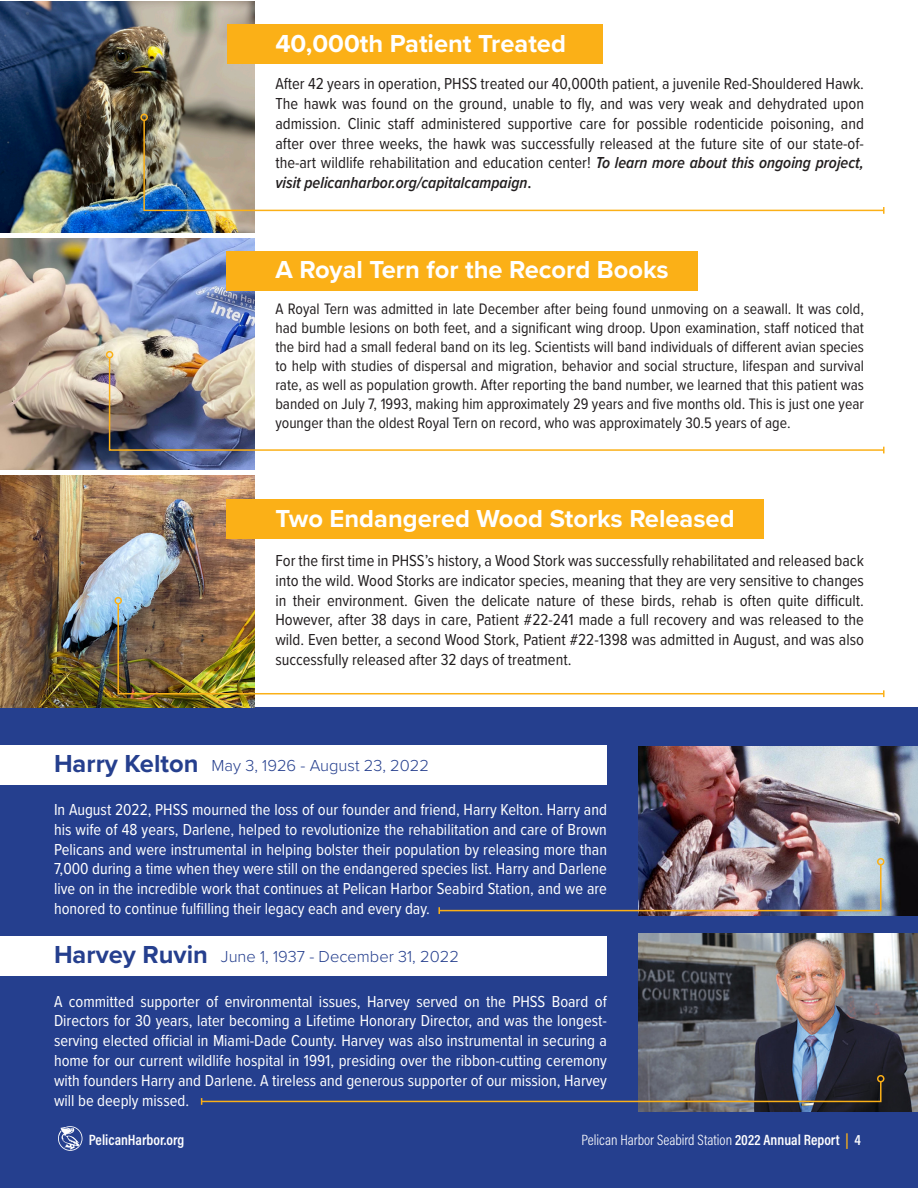
<style>
.page{position:relative;width:918px;height:1188px;background:#fff}
.page>*{position:absolute;margin:0;border:0;box-sizing:border-box;transform-origin:0 0}
.t1{font:700 25.5px "Proxima Nova";color:#fff}
.t2{font:16.5px/19.8px "Proxima Nova Cond";color:#231f20;text-align:justify}
.t3{font:16.5px/19.8px "Proxima Nova Cond";color:#fff;text-align:justify}
.t4{font:300 16.5px "Proxima Nova";color:#253f8e}
.t5{font:15.75px/18.9px "Proxima Nova Cond";color:#231f20;text-align:justify}
.t6{font:300 15px "Acumin Pro Cond";color:#fff}
.t7{font:600 15px "Acumin Pro Cond";color:#fff}
.s1{font-weight:600;font-style:italic}
.s2{font-weight:600}
.s3{font-weight:700;font-size:25.5px}
.s4{font-weight:600;color:#fbb017}
</style>
<div class="page">
<div style="left:0;top:707px;width:918px;height:481px;background:#253f8e"></div>
<img style="left:638px;top:746px;width:280px;height:169px">
<div style="left:0;top:746px;width:607px;height:39px;background:#fff"></div>
<img style="left:0;top:239px;width:255px;height:231px">
<div style="left:226px;top:252px;width:472px;height:39px;background:#fbb017"></div>
<svg style="left:108px;top:356px;width:777px;height:96px"></svg>
<div style="left:106px;top:351px;width:7px;height:7px;border:2px solid #fbb017;border-radius:50%"></div>
<svg style="left:883px;top:447px;width:2px;height:6px"></svg>
<img style="left:0;top:1px;width:255px;height:231px">
<div style="left:227px;top:25px;width:376px;height:39px;background:#fbb017"></div>
<svg style="left:143px;top:119px;width:740px;height:93px"></svg>
<div style="left:140px;top:114px;width:8px;height:7px;border:2px solid #fbb017;border-radius:50%"></div>
<svg style="left:883px;top:207px;width:2px;height:7px"></svg>
<img style="left:0;top:476px;width:255px;height:231px">
<div style="left:226px;top:500px;width:537px;height:39px;background:#fbb017"></div>
<svg style="left:117px;top:602px;width:766px;height:93px"></svg>
<div style="left:114px;top:597px;width:8px;height:7px;border:2px solid #fbb017;border-radius:50%"></div>
<svg style="left:883px;top:690px;width:2px;height:7px"></svg>
<div style="left:877px;top:858px;width:8px;height:7px;border:2px solid #fbb017;border-radius:50%"></div>
<img style="left:438px;top:863px;width:444px;height:51px">
<div style="left:0;top:937px;width:607px;height:39px;background:#fff"></div>
<img style="left:638px;top:934px;width:280px;height:178px">
<div style="left:877px;top:1075px;width:8px;height:7px;border:2px solid #fbb017;border-radius:50%"></div>
<svg style="left:200px;top:1080px;width:682px;height:25px"></svg>
<svg style="left:58px;top:1126px;width:25px;height:25px"></svg>
<p class="t1" style="left:275px;top:25px;width:292px">40,000th Patient Treated</p>
<p class="t2" style="left:275px;top:73px;width:590px">After 42 years in operation, PHSS treated our 40,000th patient, a juvenile Red-Shouldered Hawk.<br>The hawk was found on the ground, unable to fly, and was very weak and dehydrated upon admission. Clinic staff administered supportive care for possible rodenticide poisoning, and after over three weeks, the hawk was successfully released at the future site of our state-of&shy;the-art wildlife rehabilitation and education center! <span class="s1">To learn more about this ongoing project, visit pelicanharbor.org/capitalcampaign</span><span class="s2">.</span></p>
<p class="t1" style="left:275px;top:251px;width:395px">A Royal Tern for the Record Books</p>
<p class="t5" style="left:275px;top:299px;width:590px">A Royal Tern was admitted in late December after being found unmoving on a seawall. It was cold, had bumble lesions on both feet, and a significant wing droop. Upon examination, staff noticed that the bird had a small federal band on its leg. Scientists will band individuals of different avian species to help with studies of dispersal and migration, behavior and social structure, lifespan and survival rate, as well as population growth. After reporting the band number, we learned that this patient was banded on July 7, 1993, making him approximately 29 years and five months old. This is just one year younger than the oldest Royal Tern on record, who was approximately 30.5 years of age.</p>
<p class="t1" style="left:275px;top:499px;width:461px">Two Endangered Wood Storks Released</p>
<p class="t2" style="left:275px;top:550px;width:590px">For the first time in PHSS’s history, a Wood Stork was successfully rehabilitated and released back into the wild. Wood Storks are indicator species, meaning that they are very sensitive to changes in their environment. Given the delicate nature of these birds, rehab is often quite difficult.<br>However, after 38 days in care, Patient #22-241 made a full recovery and was released to the wild. Even better, a second Wood Stork, Patient #22-1398 was admitted in August, and was also successfully released after 32 days of treatment.</p>
<p class="t4" style="left:54px;top:753px;width:377px"><span class="s3">Harry Kelton</span> May 3, 1926 - August 23, 2022</p>
<p class="t3" style="left:54px;top:799px;width:555px">In August 2022, PHSS mourned the loss of our founder and friend, Harry Kelton. Harry and his wife of 48 years, Darlene, helped to revolutionize the rehabilitation and care of Brown Pelicans and were instrumental in helping bolster their population by releasing more than 7,000 during a time when they were still on the endangered species list. Harry and Darlene live on in the incredible work that continues at Pelican Harbor Seabird Station, and we are honored to continue fulfilling their legacy each and every day.</p>
<p class="t4" style="left:54px;top:944px;width:406px"><span class="s3">Harvey Ruvin</span> June 1, 1937 - December 31, 2022</p>
<p class="t3" style="left:54px;top:991px;width:555px">A committed supporter of environmental issues, Harvey served on the PHSS Board of Directors for 30 years, later becoming a Lifetime Honorary Director, and was the longest&shy;serving elected official in Miami-Dade County. Harvey was also instrumental in securing a home for our current wildlife hospital in 1991, presiding over the ribbon-cutting ceremony with founders Harry and Darlene. A tireless and generous supporter of our mission, Harvey will be deeply missed.</p>
<p class="t7" style="left:89px;top:1130px;width:97px">PelicanHarbor.org</p>
<p class="t6" style="left:582px;top:1130px;width:281px">Pelican Harbor Seabird Station <span class="s2">2022 Annual Report</span> <span class="s4">|</span> <span class="s2">4</span></p>
</div>
